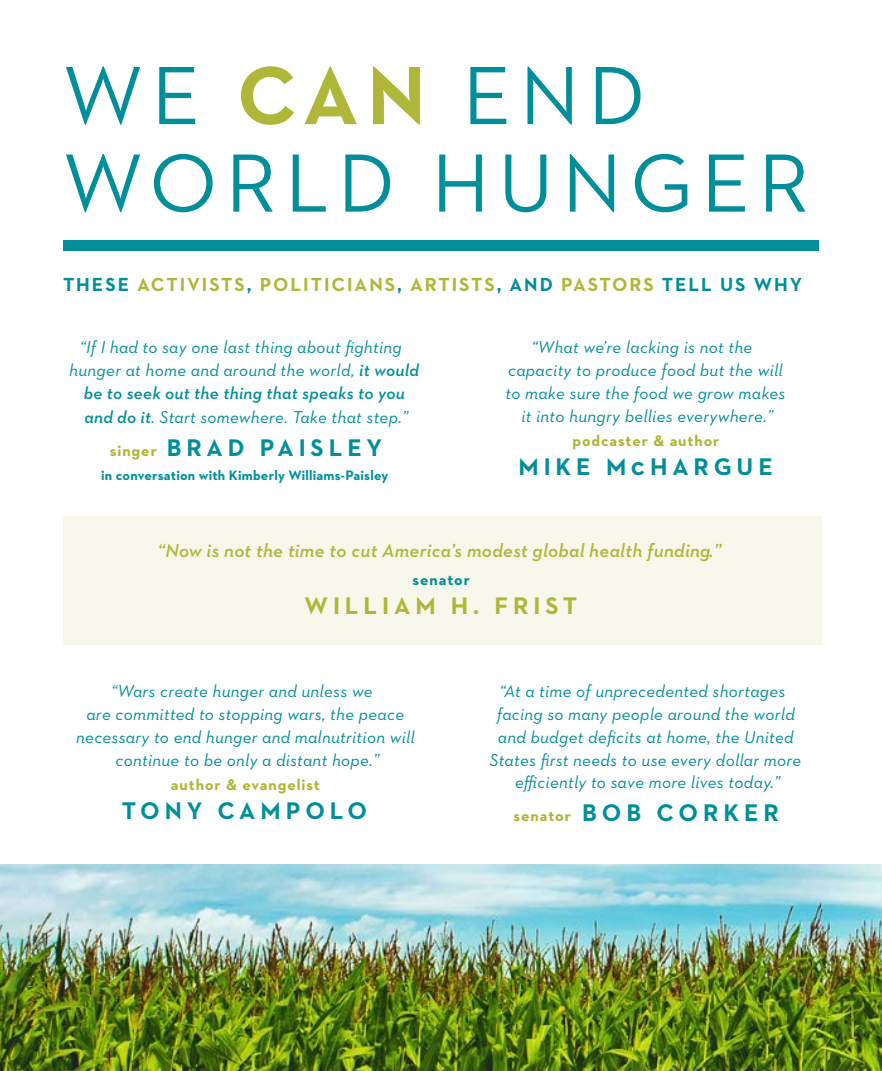
<style>
.page{position:relative;width:882px;height:1071px;background:#fff}
.page>*{position:absolute;margin:0;border:0;box-sizing:border-box;transform-origin:0 0}
.t1{font:84px/87.5px "Neutraface 2 Text";letter-spacing:.1em;color:#008e9b}
.t2{font:700 24.5px "Neutraface 2 Text";letter-spacing:.2em;color:#008e9b}
.t3{font:700 24.5px "Neutraface 2 Text";letter-spacing:.2em;color:#aeb738}
.t4{font:italic 600 19.25px "Neutraface 2 Text";letter-spacing:.015em;color:#aeb738}
.t5{font:700 19.25px "Neutraface 2 Text";letter-spacing:.1em;color:#aeb738}
.t6{font:italic 17.5px/22.8px "Neutraface 2 Text";letter-spacing:.015em;color:#008e9b;text-align:center}
.t7{font:700 15.75px "Neutraface 2 Text";letter-spacing:.06em;color:#acb637}
.t8{font:700 15.75px "Neutraface 2 Text";letter-spacing:.06em;color:#008e9b}
.t9{font:700 14px "Neutraface 2 Text";letter-spacing:.015em;color:#008e9b}
.s1{font-weight:700;color:#aeb738}
.s2{color:#008e9b}
.s3{font-weight:600}
.s4{font-size:15.75px;color:#acb637}
</style>
<div class="page">
<div style="left:63px;top:516px;width:759px;height:128px;background:#f7f7eb"></div>
<img style="left:0;top:865px;width:882px;height:206px">
<div style="left:63px;top:240px;width:756px;height:10px;background:#008e9b"></div>
<h1 class="t1" style="left:63px;top:51px;width:748px">WE <span class="s1">CAN</span> END<br>WORLD HUNGER</h1>
<p class="t5" style="left:63px;top:272px;width:740px"><span class="s2">THESE</span> ACTIVISTS<span class="s2">,</span> POLITICIANS<span class="s2">,</span> ARTISTS<span class="s2">, AND</span> PASTORS <span class="s2">TELL US WHY</span></p>
<p class="t6" style="left:69px;top:336px;width:351px">“If I had to say one last thing about fighting hunger at home and around the world, <span class="s3">it would be to seek out the thing that speaks to you</span></p>
<p class="t6" style="left:85px;top:406px;width:325px"><span class="s3">and do it</span>. Start somewhere. Take that step.”</p>
<h2 class="t2" style="left:110px;top:432px;width:274px"><span class="s4">singer</span> BRAD PAISLEY</h2>
<p class="t9" style="left:101px;top:467px;width:289px">in conversation with Kimberly Williams-Paisley</p>
<p class="t6" style="left:506px;top:336px;width:282px">“What we’re lacking is not the capacity to produce food but the will to make sure the food we grow makes it into hungry bellies everywhere.”</p>
<p class="t7" style="left:572px;top:431px;width:149px">podcaster &amp; author</p>
<h2 class="t2" style="left:518px;top:451px;width:256px">MIKE McHARGUE</h2>
<p class="t4" style="left:158px;top:538px;width:565px">“Now is not the time to cut America’s modest global health funding.”</p>
<p class="t8" style="left:413px;top:570px;width:59px">senator</p>
<h2 class="t3" style="left:305px;top:590px;width:274px">WILLIAM H. FRIST</h2>
<p class="t6" style="left:76px;top:680px;width:340px">“Wars create hunger and unless we<br>are committed to stopping wars, the peace necessary to end hunger and malnutrition will continue to be only a distant hope.”</p>
<p class="t7" style="left:171px;top:775px;width:150px">author &amp; evangelist</p>
<h2 class="t2" style="left:122px;top:795px;width:247px">TONY CAMPOLO</h2>
<p class="t6" style="left:490px;top:680px;width:313px">“At a time of unprecedented shortages facing so many people around the world and budget deficits at home, the United States first needs to use every dollar more efficiently to save more lives today.”</p>
<h2 class="t2" style="left:514px;top:797px;width:267px"><span class="s4">senator</span> BOB CORKER</h2>
</div>
